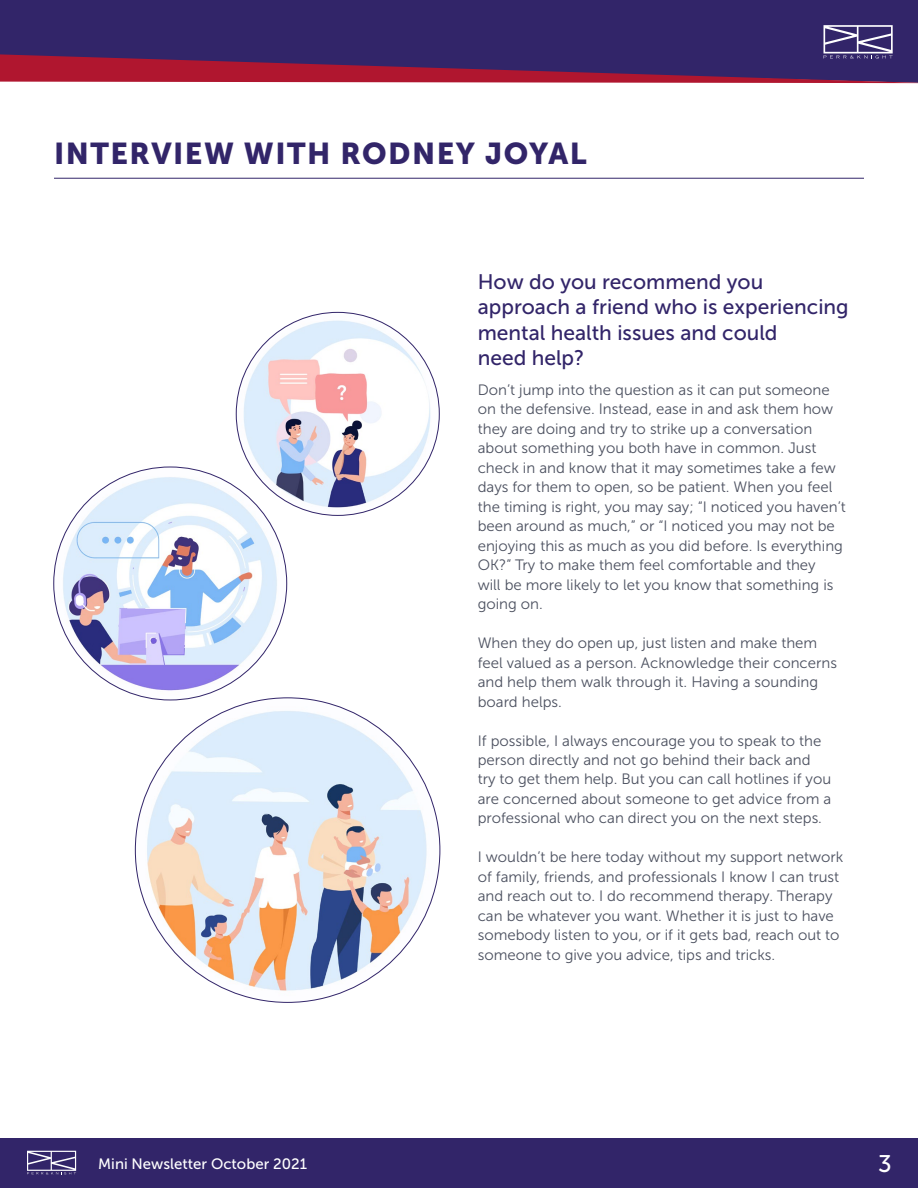
<style>
.page{position:relative;width:918px;height:1188px;background:#fff}
.page>*{position:absolute;margin:0;border:0;box-sizing:border-box;transform-origin:0 0}
.t1{font:30px "Museo Sans 900";letter-spacing:.05em;color:#322569}
.t2{font:24px "Museo Sans 500";color:#fff}
.t3{font:21px/25.5px "Museo Sans 500";color:#322569}
.t4{font:15px/19.5px "Museo Sans 300";color:#4b505f}
.t5{font:15px "Museo Sans 500";color:#fff}
</style>
<div class="page">
<div style="left:0;top:1138px;width:918px;height:50px;background:#322569"></div>
<svg style="left:27px;top:1151px;width:49px;height:23px"></svg>
<img style="left:236px;top:312px;width:204px;height:202px">
<img style="left:53px;top:467px;width:234px;height:230px">
<hr style="left:54px;top:178px;width:810px;height:1px;background:#322569">
<div style="left:0;top:0;width:918px;height:25px;background:#322569"></div>
<svg style="left:0;top:25px;width:918px;height:58px"></svg>
<img style="left:135px;top:697px;width:305px;height:304px">
<h1 class="t1" style="left:54px;top:137px;width:534px">INTERVIEW WITH RODNEY JOYAL</h1>
<h3 class="t3" style="left:478px;top:269px;width:372px">How do you recommend you approach a friend who is experiencing mental health issues and could<br>need help?</h3>
<p class="t4" style="left:478px;top:380px;width:370px">Don’t jump into the question as it can put someone on the defensive. Instead, ease in and ask them how they are doing and try to strike up a conversation about something you both have in common. Just check in and know that it may sometimes take a few days for them to open, so be patient. When you feel the timing is right, you may say; “I noticed you haven’t been around as much,” or “I noticed you may not be enjoying this as much as you did before. Is everything OK?” Try to make them feel comfortable and they<br>will be more likely to let you know that something is going on.</p>
<p class="t4" style="left:478px;top:633px;width:361px">When they do open up, just listen and make them feel valued as a person. Acknowledge their concerns and help them walk through it. Having a sounding board helps.</p>
<p class="t4" style="left:478px;top:731px;width:355px">If possible, I always encourage you to speak to the person directly and not go behind their back and try to get them help. But you can call hotlines if you are concerned about someone to get advice from a professional who can direct you on the next steps.</p>
<p class="t4" style="left:478px;top:848px;width:367px">I wouldn’t be here today without my support network of family, friends, and professionals I know I can trust and reach out to. I do recommend therapy. Therapy can be whatever you want. Whether it is just to have somebody listen to you, or if it gets bad, reach out to someone to give you advice, tips and tricks.</p>
<p class="t5" style="left:98px;top:1155px;width:210px">Mini Newsletter October 2021</p>
<h2 class="t2" style="left:878px;top:1151px;width:15px">3</h2>
</div>
